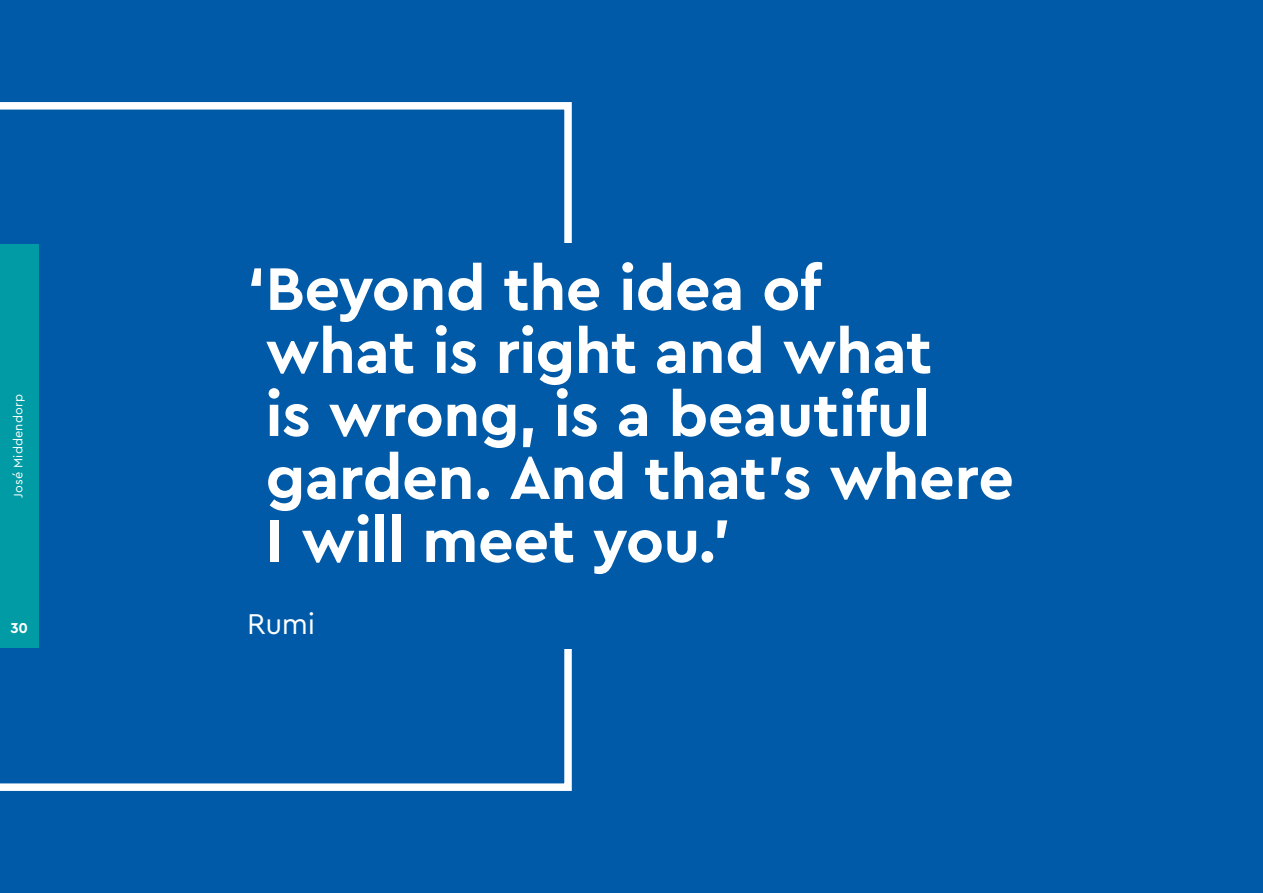
<style>
.page{position:relative;width:1263px;height:893px;background:#005aa7}
.page>*{position:absolute;margin:0;border:0;box-sizing:border-box;transform-origin:0 0}
.t1{font:700 63px/63px "Cera PRO";letter-spacing:-.005em;color:#fff}
.t2{font:30px "Cera PRO";color:#fff}
.t3{font:700 15px "Cera PRO";color:#fff}
.t4{font:12.75px "Cera PRO";letter-spacing:.015em;color:#fff}
</style>
<div class="page">
<svg style="left:0;top:102px;width:572px;height:689px"></svg>
<div style="left:247px;top:244px;width:790px;height:405px;background:#005aa7"></div>
<hr style="left:1262px;top:0;width:1px;height:893px;background:#000">
<p class="t4" style="left:10px;top:498px;width:105px;rotate:-90deg">José Middendorp</p>
<p class="t3" style="left:10px;top:618px;width:19px">30</p>
<p class="t1" style="left:247px;top:255px;width:768px">‘Beyond the idea of<br>what is right and what<br>is wrong, is a beautiful garden. And that's where<br>I will meet you.'</p>
<p class="t2" style="left:247px;top:604px;width:70px">Rumi</p>
</div>
